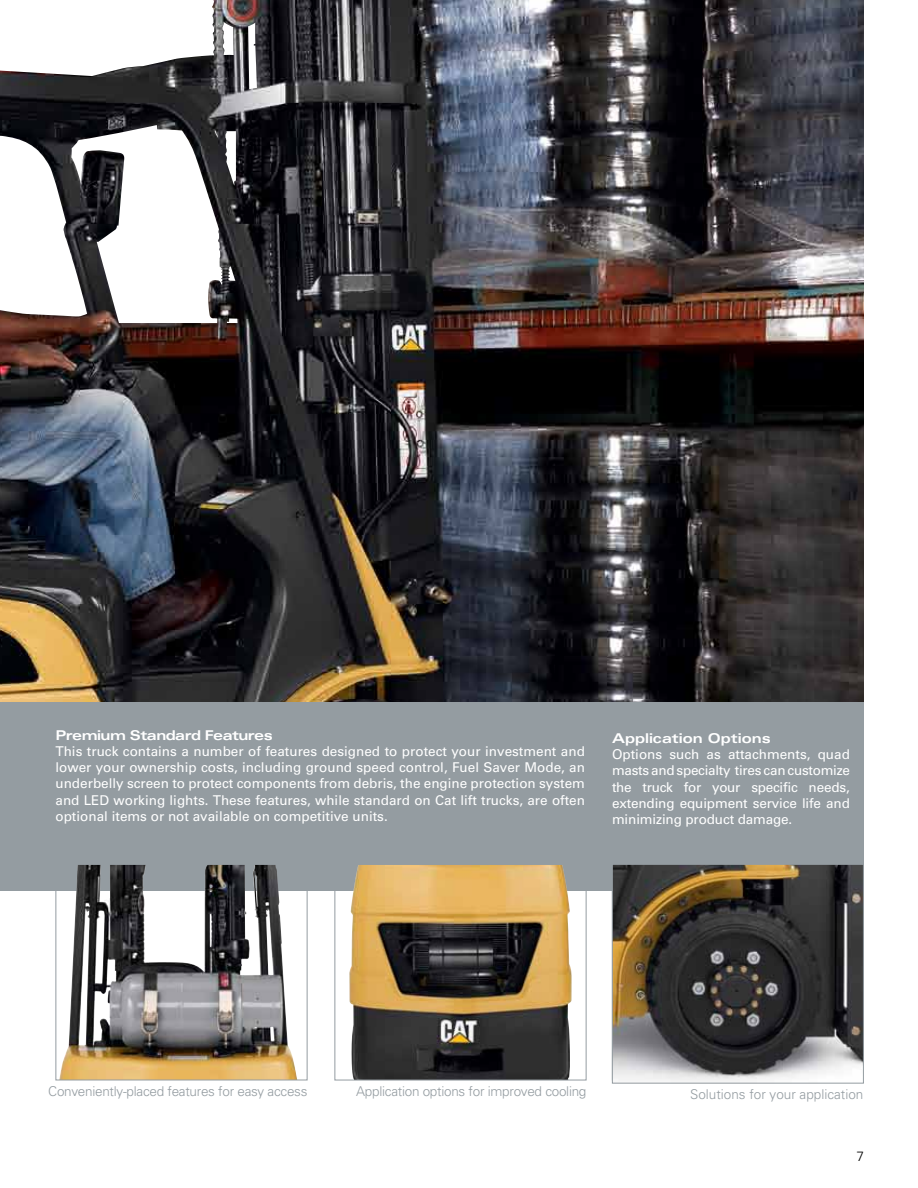
<style>
.page{position:relative;width:918px;height:1188px;background:#fff}
.page>*{position:absolute;margin:0;border:0;box-sizing:border-box;transform-origin:0 0}
.t1{font:13.5px/16.2px "Univers";letter-spacing:-.005em;color:#fff;text-align:justify}
.t2{font:300 13.5px "Univers";letter-spacing:-.02em;color:#949ca1}
.t3{font:300 13.5px "Univers";color:#949ca1}
.t4{font:700 expanded 13.5px "Univers";letter-spacing:-.04em;color:#fff}
.t5{font:700 expanded 13.5px "Univers";color:#fff}
.t6{font:300 13.5px "Univers";color:#000}
</style>
<div class="page">
<img style="left:455px;top:0;width:409px;height:702px">
<div style="left:0;top:702px;width:864px;height:189px;background:#949ca1"></div>
<img style="left:614px;top:866px;width:248px;height:216px">
<div style="left:612px;top:864px;width:252px;height:220px;border:1px solid #949ca1"></div>
<img style="left:0;top:0;width:455px;height:702px">
<img style="left:59px;top:866px;width:238px;height:212px">
<div style="left:55px;top:864px;width:252px;height:216px;border:1px solid #949ca1"></div>
<img style="left:349px;top:866px;width:223px;height:212px">
<div style="left:334px;top:864px;width:252px;height:216px;border:1px solid #949ca1"></div>
<p class="t4" style="left:55px;top:727px;width:219px">Premium Standard Features</p>
<p class="t1" style="left:55px;top:743px;width:531px">This truck contains a number of features designed to protect your investment and lower your ownership costs, including ground speed control, Fuel Saver Mode, an underbelly screen to protect components from debris, the engine protection system and LED working lights. These features, while standard on Cat lift trucks, are often optional items or not available on competitive units.</p>
<p class="t5" style="left:612px;top:730px;width:160px">Application Options</p>
<p class="t1" style="left:612px;top:746px;width:239px">Options such as attachments, quad masts and specialty tires can customize the truck for your specific needs, extending equipment service life and minimizing product damage.</p>
<p class="t2" style="left:48px;top:1083px;width:261px">Conveniently-placed features for easy access</p>
<p class="t2" style="left:356px;top:1083px;width:232px">Application options for improved cooling</p>
<p class="t3" style="left:690px;top:1086px;width:175px">Solutions for your application</p>
<p class="t6" style="left:856px;top:1148px;width:9px">7</p>
</div>
